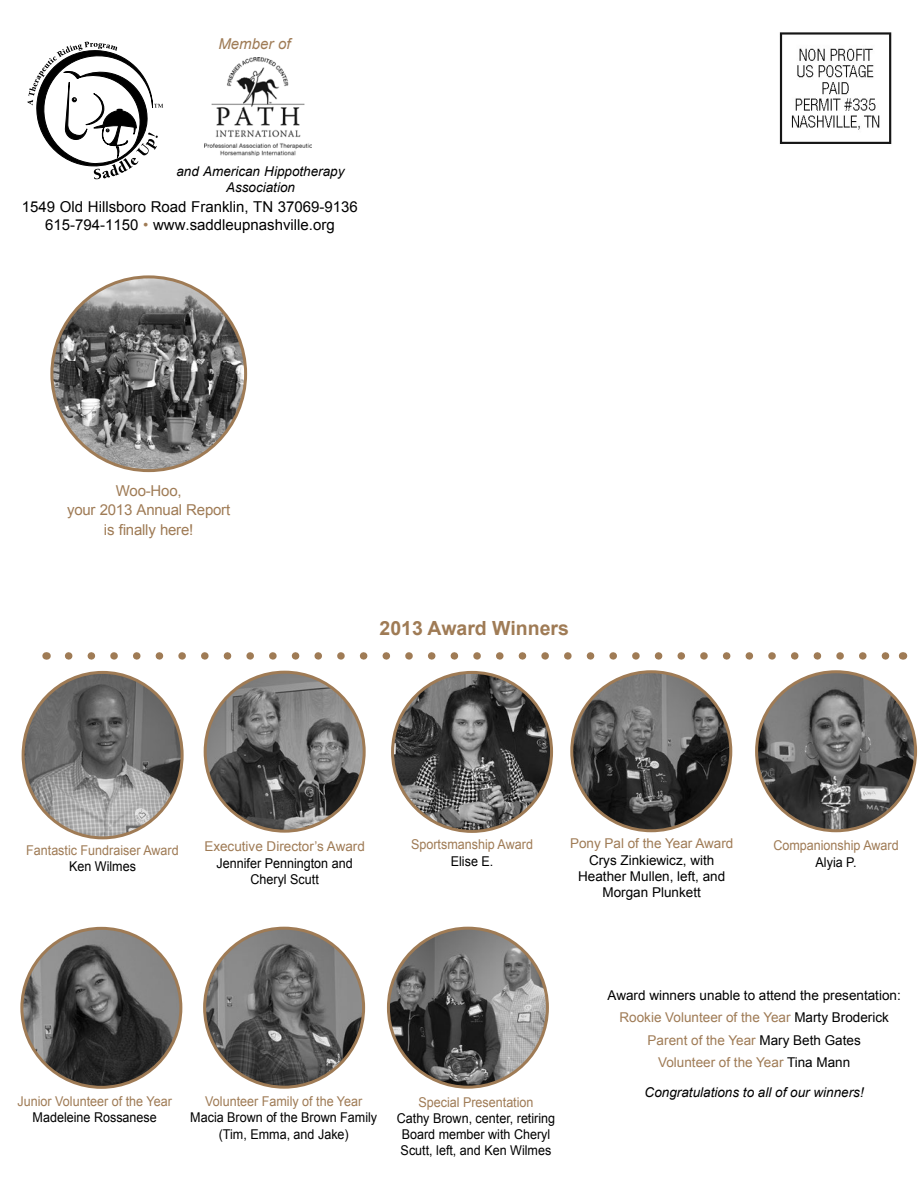
<style>
.page{position:relative;width:918px;height:1188px;background:#fff}
.page>*{position:absolute;margin:0;border:0;box-sizing:border-box;transform-origin:0 0}
.t1{font:700 19.5px "Arial";color:#9f7b55}
.t2{font:15px/18px "Arial";color:#000;text-align:center}
.t3{font:15px/19.5px "Arial";letter-spacing:-.015em;color:#9f7b55;text-align:center}
.t4{font:italic 15px "Arial";color:#9f7b55}
.t5{font:13.5px/22.5px "Arial";color:#000;text-align:center}
.t6{font:13.5px/16.5px "Arial";color:#000;text-align:center;scale:.93 1}
.t7{font:13.5px "Arial";color:#9f7b55;scale:.93 1}
.t8{font:italic 13.5px/16.5px "Arial";color:#000;text-align:center}
.t9{font:13.5px "Arial";color:#9f7b55}
.s1{color:#9f7b55}
</style>
<div class="page">
<svg style="left:27px;top:42px;width:136px;height:137px"></svg>
<img style="left:52px;top:277px;width:194px;height:194px;border-radius:97px">
<svg style="left:69px;top:652px;width:821px;height:8px"></svg>
<img style="left:393px;top:672px;width:159px;height:159px;border-radius:79px">
<div style="left:391px;top:671px;width:162px;height:162px;border:3px solid #9f7b55;border-radius:50%"></div>
<img style="left:205px;top:928px;width:159px;height:159px;border-radius:79px">
<div style="left:203px;top:927px;width:162px;height:162px;border:3px solid #9f7b55;border-radius:50%"></div>
<img style="left:205px;top:672px;width:159px;height:159px;border-radius:79px">
<div style="left:204px;top:671px;width:162px;height:162px;border:3px solid #9f7b55;border-radius:50%"></div>
<img style="left:388px;top:928px;width:159px;height:159px;border-radius:79px">
<div style="left:387px;top:927px;width:162px;height:162px;border:3px solid #9f7b55;border-radius:50%"></div>
<img style="left:23px;top:672px;width:158px;height:166px">
<div style="left:22px;top:671px;width:162px;height:168px;border:3px solid #9f7b55;border-radius:50%"></div>
<img style="left:757px;top:672px;width:159px;height:159px;border-radius:80px">
<div style="left:755px;top:670px;width:162px;height:162px;border:3px solid #9f7b55;border-radius:50%"></div>
<img style="left:779px;top:32px;width:113px;height:112px">
<img style="left:572px;top:672px;width:159px;height:159px;border-radius:79px">
<div style="left:570px;top:670px;width:162px;height:162px;border:3px solid #9f7b55;border-radius:50%"></div>
<img style="left:204px;top:58px;width:107px;height:97px">
<img style="left:22px;top:928px;width:159px;height:159px;border-radius:79px">
<div style="left:20px;top:927px;width:162px;height:162px;border:3px solid #9f7b55;border-radius:50%"></div>
<p class="t4" style="left:218px;top:34px;width:74px">Member of</p>
<p class="t8" style="left:176px;top:163px;width:170px">and American Hippotherapy<br>Association</p>
<p class="t2" style="left:22px;top:198px;width:337px">1549 Old Hillsboro Road Franklin, TN 37069-9136<br>615-794-1150 <span class="s1">•</span> www.saddleupnashville.org</p>
<p class="t3" style="left:67px;top:481px;width:165px">Woo-Hoo,<br>your 2013 Annual Report is finally here!</p>
<h1 class="t1" style="left:380px;top:616px;width:191px">2013 Award Winners</h1>
<p class="t7" style="left:26px;top:841px;width:166px">Fantastic Fundraiser Award</p>
<p class="t6" style="left:69px;top:858px;width:74px">Ken Wilmes</p>
<p class="t9" style="left:204px;top:838px;width:162px">Executive Director’s Award</p>
<p class="t6" style="left:217px;top:855px;width:148px">Jennifer Pennington and<br>Cheryl Scutt</p>
<p class="t7" style="left:411px;top:835px;width:133px">Sportsmanship Award</p>
<p class="t6" style="left:451px;top:853px;width:47px">Elise E.</p>
<p class="t9" style="left:570px;top:835px;width:165px">Pony Pal of the Year Award</p>
<p class="t5" style="left:578px;top:852px;width:149px;line-height:16.4px">Crys Zinkiewicz, with<br>Heather Mullen, left, and<br>Morgan Plunkett</p>
<p class="t7" style="left:773px;top:837px;width:136px">Companionship Award</p>
<p class="t6" style="left:816px;top:854px;width:46px">Alyia P.</p>
<p class="t7" style="left:18px;top:1092px;width:167px">Junior Volunteer of the Year</p>
<p class="t6" style="left:33px;top:1109px;width:135px">Madeleine Rossanese</p>
<p class="t7" style="left:205px;top:1092px;width:170px">Volunteer Family of the Year</p>
<p class="t6" style="left:190px;top:1110px;width:203px">Macia Brown of the Brown Family (Tim, Emma, and Jake)</p>
<p class="t7" style="left:418px;top:1093px;width:125px">Special Presentation</p>
<p class="t6" style="left:397px;top:1110px;width:172px;text-align:left">Cathy Brown, center, retiring<br>Board member with Cheryl<br>Scutt, left, and Ken Wilmes</p>
<p class="t5" style="left:608px;top:984px;width:295px">Award winners unable to attend the presentation:<br><span class="s1">Rookie Volunteer of the Year</span> Marty Broderick <span class="s1">Parent of the Year</span> Mary Beth Gates<br><span class="s1">Volunteer of the Year</span> Tina Mann</p>
<p class="t8" style="left:645px;top:1084px;width:221px">Congratulations to all of our winners!</p>
</div>
